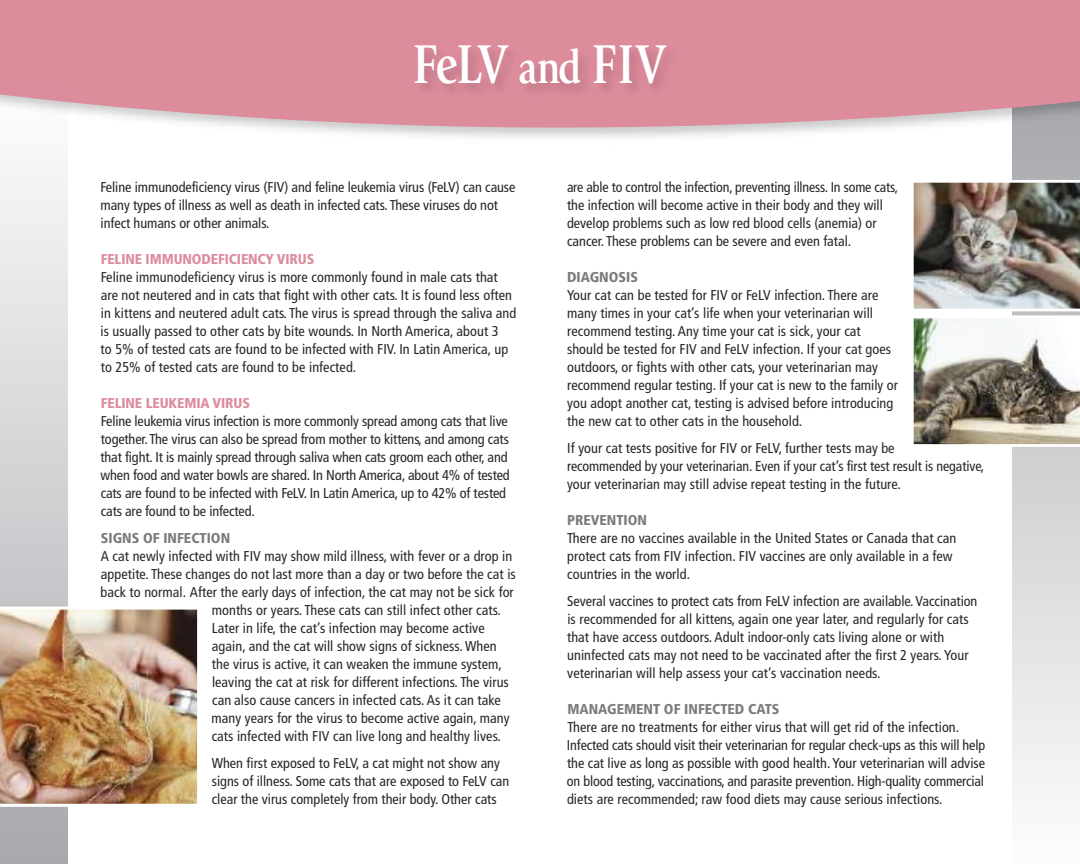
<style>
.page{position:relative;width:1080px;height:864px;background:#fff}
.page>*{position:absolute;margin:0;border:0;box-sizing:border-box;transform-origin:0 0}
.t1{font:700 57px "Giovanni";color:#fff;scale:.8 1}
.t2{font:condensed 14.25px/18px "Frutiger";letter-spacing:.005em;color:#272526}
.t3{font:900 condensed 14.25px "Frutiger";color:#7d7c7d}
.s1{font-size:48px}
.s2{font-weight:900;color:#dd8c9c}
.s3{font-weight:900;color:#7d7c7d}
</style>
<div class="page">
<div style="left:0;top:0;width:540px;height:121px;background:#dd8c9c"></div>
<svg style="left:0;top:88px;width:68px;height:776px"></svg>
<img style="left:170px;top:30px;width:687px;height:108px">
<img style="left:0;top:607px;width:198px;height:200px">
<svg style="left:1012px;top:129px;width:68px;height:662px;background:#d9dadc"></svg>
<svg style="left:540px;top:0;width:540px;height:129px;background:#da909f"></svg>
<img style="left:913px;top:180px;width:167px;height:267px">
<p class="t1" style="left:413px;top:32px;width:320px">FeLV <span class="s1">and</span> FIV</p>
<p class="t2" style="left:100px;top:178px;width:417px">Feline immunodeficiency virus (FIV) and feline leukemia virus (FeLV) can cause many types of illness as well as death in infected cats. These viruses do not infect humans or other animals.</p>
<p class="t2" style="left:101px;top:250px;width:417px"><span class="s2">FELINE IMMUNODEFICIENCY VIRUS<br></span>Feline immunodeficiency virus is more commonly found in male cats that are not neutered and in cats that fight with other cats. It is found less often in kittens and neutered adult cats. The virus is spread through the saliva and is usually passed to other cats by bite wounds. In North America, about 3<br>to 5% of tested cats are found to be infected with FIV. In Latin America, up to 25% of tested cats are found to be infected.</p>
<p class="t2" style="left:101px;top:394px;width:411px"><span class="s2">FELINE LEUKEMIA VIRUS<br></span>Feline leukemia virus infection is more commonly spread among cats that live together. The virus can also be spread from mother to kittens, and among cats that fight. It is mainly spread through saliva when cats groom each other, and when food and water bowls are shared. In North America, about 4% of tested cats are found to be infected with FeLV. In Latin America, up to 42% of tested cats are found to be infected.</p>
<p class="t3" style="left:101px;top:530px;width:131px">SIGNS OF INFECTION</p>
<p class="t2" style="left:101px;top:547px;width:413px">A cat newly infected with FIV may show mild illness, with fever or a drop in</p>
<p class="t2" style="left:101px;top:565px;width:416px">appetite. These changes do not last more than a day or two before the cat is</p>
<p class="t2" style="left:101px;top:583px;width:415px">back to normal. After the early days of infection, the cat may not be sick for</p>
<p class="t2" style="left:212px;top:601px;width:291px">months or years. These cats can still infect other cats.</p>
<p class="t2" style="left:212px;top:619px;width:274px">Later in life, the cat’s infection may become active</p>
<p class="t2" style="left:212px;top:637px;width:286px">again, and the cat will show signs of sickness.When</p>
<p class="t2" style="left:212px;top:655px;width:292px">the virus is active, it can weaken the immune system,</p>
<p class="t2" style="left:212px;top:673px;width:298px">leaving the cat at risk for different infections. The virus</p>
<p class="t2" style="left:212px;top:691px;width:290px">can also cause cancers in infected cats. As it can take</p>
<p class="t2" style="left:212px;top:709px;width:300px">many years for the virus to become active again, many</p>
<p class="t2" style="left:212px;top:727px;width:291px">cats infected with FIV can live long and healthy lives.</p>
<p class="t2" style="left:212px;top:754px;width:299px">When first exposed to FeLV, a cat might not show any signs of illness. Some cats that are exposed to FeLV can clear the virus completely from their body. Other cats</p>
<p class="t2" style="left:567px;top:178px;width:333px">are able to control the infection, preventing illness. In some cats, the infection will become active in their body and they will develop problems such as low red blood cells (anemia) or cancer. These problems can be severe and even fatal.</p>
<p class="t2" style="left:567px;top:268px;width:332px"><span class="s3">DIAGNOSIS<br></span>Your cat can be tested for FIV or FeLV infection. There are many times in your cat’s life when your veterinarian will recommend testing. Any time your cat is sick, your cat should be tested for FIV and FeLV infection. If your cat goes outdoors, or fights with other cats, your veterinarian may recommend regular testing. If your cat is new to the family or you adopt another cat, testing is advised before introducing the new cat to other cats in the household.</p>
<p class="t2" style="left:567px;top:439px;width:419px">If your cat tests positive for FIV or FeLV, further tests may be<br>recommended by your veterinarian. Even if your cat’s first test result is negative, your veterinarian may still advise repeat testing in the future.</p>
<p class="t2" style="left:567px;top:511px;width:391px"><span class="s3">PREVENTION<br></span>There are no vaccines available in the United States or Canada that can protect cats from FIV infection. FIV vaccines are only available in a few countries in the world.</p>
<p class="t2" style="left:567px;top:592px;width:412px">Several vaccines to protect cats from FeLV infection are available. Vaccination is recommended for all kittens, again one year later, and regularly for cats that have access outdoors. Adult indoor-only cats living alone or with uninfected cats may not need to be vaccinated after the first 2 years. Your veterinarian will help assess your cat’s vaccination needs.</p>
<p class="t2" style="left:567px;top:700px;width:420px"><span class="s3">MANAGEMENT OF INFECTED CATS<br></span>There are no treatments for either virus that will get rid of the infection.<br>Infected cats should visit their veterinarian for regular check-ups as this will help the cat live as long as possible with good health. Your veterinarian will advise on blood testing, vaccinations, and parasite prevention. High-quality commercial diets are recommended; raw food diets may cause serious infections.</p>
</div>
